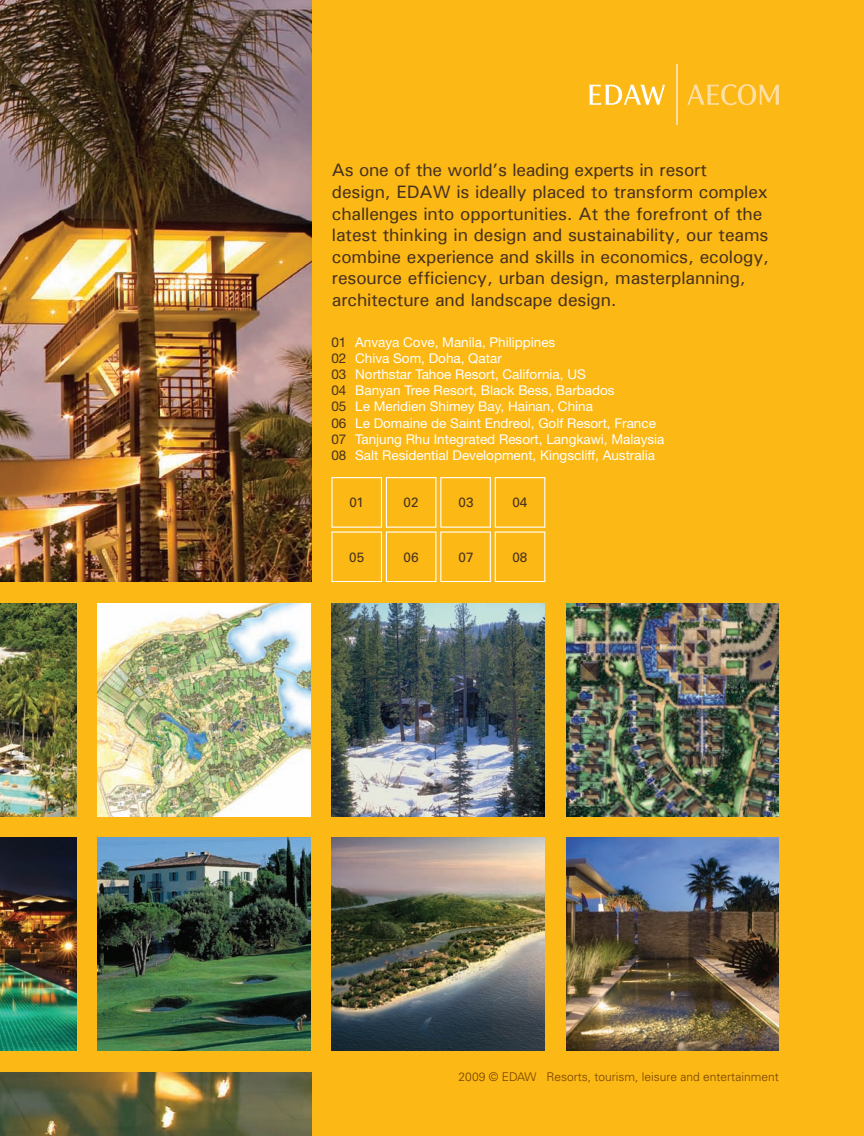
<style>
.page{position:relative;width:864px;height:1136px;background:#fff}
.page>*{position:absolute;margin:0;border:0;box-sizing:border-box;transform-origin:0 0}
.t1{font:18px/21.6px "Univers";letter-spacing:-.01em;color:#48321f}
.t2{font:13.5px/16.2px "Helvetica Neue";color:#fff}
.t3{font:13.5px "Univers LT Std";color:#48321f}
.t4{font:13.5px/16.2px "Helvetica Neue";color:#48321f;text-align:justify}
.t5{font:300 12px "Univers LT Std";color:#754100}
</style>
<div class="page">
<div style="left:0;top:0;width:863px;height:1135px;background:#fcb814"></div>
<div style="left:331px;top:477px;width:51px;height:50px;border:1px solid #fff"></div>
<div style="left:385px;top:477px;width:51px;height:50px;border:1px solid #fff"></div>
<div style="left:331px;top:531px;width:51px;height:51px;border:1px solid #fff"></div>
<div style="left:385px;top:531px;width:51px;height:51px;border:1px solid #fff"></div>
<div style="left:494px;top:531px;width:51px;height:51px;border:1px solid #fff"></div>
<div style="left:494px;top:477px;width:51px;height:50px;border:1px solid #fff"></div>
<img style="left:0;top:0;width:311px;height:1135px">
<div style="left:0;top:582px;width:863px;height:489px;background:#fcb814"></div>
<hr style="left:675px;top:65px;width:2px;height:60px;background:#ffdea4">
<svg style="left:687px;top:84px;width:91px;height:21px"></svg>
<svg style="left:589px;top:85px;width:75px;height:20px"></svg>
<img style="left:0;top:604px;width:77px;height:212px">
<img style="left:98px;top:604px;width:212px;height:212px">
<img style="left:98px;top:837px;width:212px;height:213px">
<img style="left:566px;top:604px;width:212px;height:212px">
<img style="left:332px;top:604px;width:212px;height:212px">
<img style="left:332px;top:837px;width:212px;height:213px">
<img style="left:566px;top:837px;width:212px;height:213px">
<img style="left:0;top:837px;width:77px;height:213px">
<p class="t1" style="left:332px;top:159px;width:438px">As one of the world’s leading experts in resort design, EDAW is ideally placed to transform complex challenges into opportunities. At the forefront of the latest thinking in design and sustainability, our teams combine experience and skills in economics, ecology, resource efficiency, urban design, masterplanning, architecture and landscape design.</p>
<p class="t4" style="left:331px;top:333px;width:17px">01<br>02<br>03<br>04<br>05<br>06<br>07<br>08</p>
<p class="t2" style="left:355px;top:333px;width:311px">Anvaya Cove, Manila, Philippines<br>Chiva Som, Doha, Qatar<br>Northstar Tahoe Resort, California, US<br>Banyan Tree Resort, Black Bess, Barbados<br>Le Meridien Shimey Bay, Hainan, China<br>Le Domaine de Saint Endreol, Golf Resort, France Tanjung Rhu Integrated Resort, Langkawi, Malaysia Salt Residential Development, Kingscliff, Australia</p>
<p class="t3" style="left:349px;top:494px;width:16px">01</p>
<p class="t3" style="left:349px;top:548px;width:17px">05</p>
<p class="t3" style="left:403px;top:494px;width:17px">02</p>
<p class="t3" style="left:403px;top:548px;width:17px">06</p>
<p class="t3" style="left:458px;top:494px;width:17px">03</p>
<p class="t3" style="left:458px;top:548px;width:17px">07</p>
<p class="t3" style="left:512px;top:494px;width:17px">04</p>
<p class="t3" style="left:512px;top:548px;width:17px">08</p>
<p class="t5" style="left:458px;top:1068px;width:322px">2009 © EDAW Resorts, tourism, leisure and entertainment</p>
</div>
